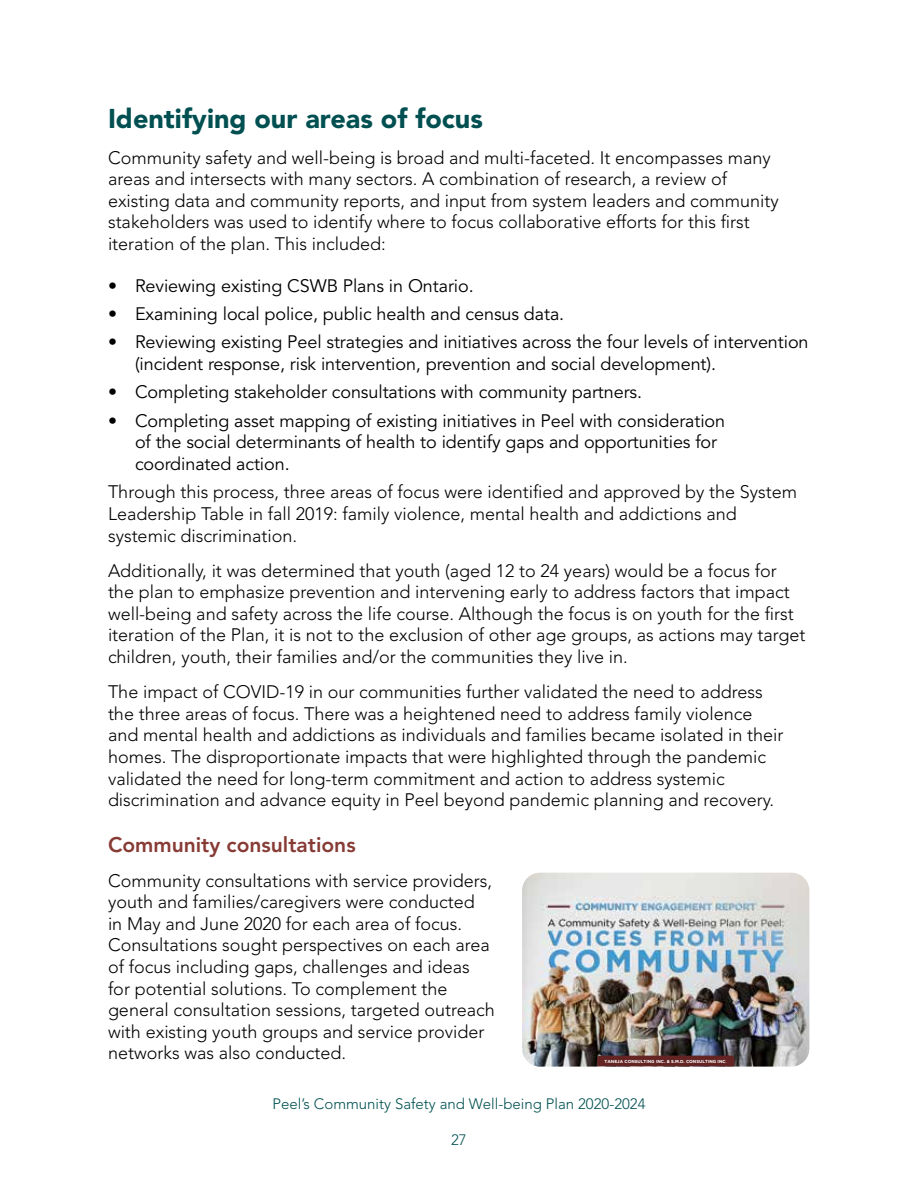
<style>
.page{position:relative;width:918px;height:1188px;background:#fff}
.page>*{position:absolute;margin:0;border:0;box-sizing:border-box;transform-origin:0 0}
.t1{font:900 27px "Avenir LT Std";color:#004f51}
.t2{font:800 21px "Avenir LT Std";color:#873b35}
.t3{font:300 18px/21.6px "Avenir LT Std";color:#000}
.t4{font:18px/21.6px "Avenir LT Std";letter-spacing:-.005em;color:#000}
.t5{font:300 15px "Avenir LT Std";color:#005051}
.t6{font:700 4.35px "Gotham";color:#fff}
.s1{font-weight:400}
</style>
<div class="page">
<img style="left:522px;top:873px;width:287px;height:194px">
<svg style="left:597px;top:1056px;width:137px;height:11px;background:#662b2a"></svg>
<h1 class="t1" style="left:108px;top:103px;width:376px">Identifying our areas of focus</h1>
<p class="t3" style="left:108px;top:147px;width:672px">Community safety and well-being is broad and multi-faceted. It encompasses many areas and intersects with many sectors. A combination of research, a review of existing data and community reports, and input from system leaders and community stakeholders was used to identify where to focus collaborative efforts for this first iteration of the plan. This included:</p>
<p class="t4" style="left:108px;top:275px;width:367px">• Reviewing existing CSWB Plans in Ontario.</p>
<p class="t4" style="left:108px;top:304px;width:458px">• Examining local police, public health and census data.</p>
<p class="t4" style="left:135px;top:332px;width:675px;text-indent:-27px">• Reviewing existing Peel strategies and initiatives across the four levels of intervention (incident response, risk intervention, prevention and social development).</p>
<p class="t4" style="left:108px;top:382px;width:536px">• Completing stakeholder consultations with community partners.</p>
<p class="t4" style="left:135px;top:410px;width:592px;text-indent:-27px">• Completing asset mapping of existing initiatives in Peel with consideration of the social determinants of health to identify gaps and opportunities for coordinated action.</p>
<p class="t3" style="left:108px;top:481px;width:691px">Through this process, three areas of focus were identified and approved by the System<br>Leadership Table in fall 2019: family violence, mental health and addictions and systemic discrimination.</p>
<p class="t3" style="left:108px;top:560px;width:699px">Additionally, it was determined that youth (aged 12 to 24 years) would be a focus for the plan to emphasize prevention and intervening early to address factors that impact well-being and safety across the life course. Although the focus is on youth for the first iteration of the Plan, it is not to the exclusion of other age groups, as actions may target children, youth, their families and/or the communities they live in.</p>
<p class="t3" style="left:108px;top:681px;width:677px">The impact of COVID-19 in our communities further validated the need to address the three areas of focus. There was a heightened need to address family violence and mental health and addictions as individuals and families became isolated in their homes. The disproportionate impacts that were highlighted through the pandemic validated the need for long-term commitment and action to address systemic discrimination and advance equity in Peel beyond pandemic planning and recovery.</p>
<p class="t2" style="left:108px;top:832px;width:249px">Community consultations</p>
<p class="t3" style="left:108px;top:870px;width:388px">Community consultations with service providers, youth and families/caregivers were conducted<br>in May and June 2020 for each area of focus.<br>Consultations sought perspectives on each area of focus including gaps, challenges and ideas for potential solutions. To complement the general consultation sessions, targeted outreach with existing youth groups and service provider networks was also conducted.</p>
<p class="t6" style="left:605px;top:1059px;width:124px">TANEJA CONSULTING INC. &amp; S.M.D. CONSULTING INC<span class="s1">.</span></p>
<p class="t5" style="left:272px;top:1095px;width:375px">Peel’s Community Safety and Well-being Plan 2020-2024</p>
<p class="t5" style="left:451px;top:1131px;width:17px">27</p>
</div>
